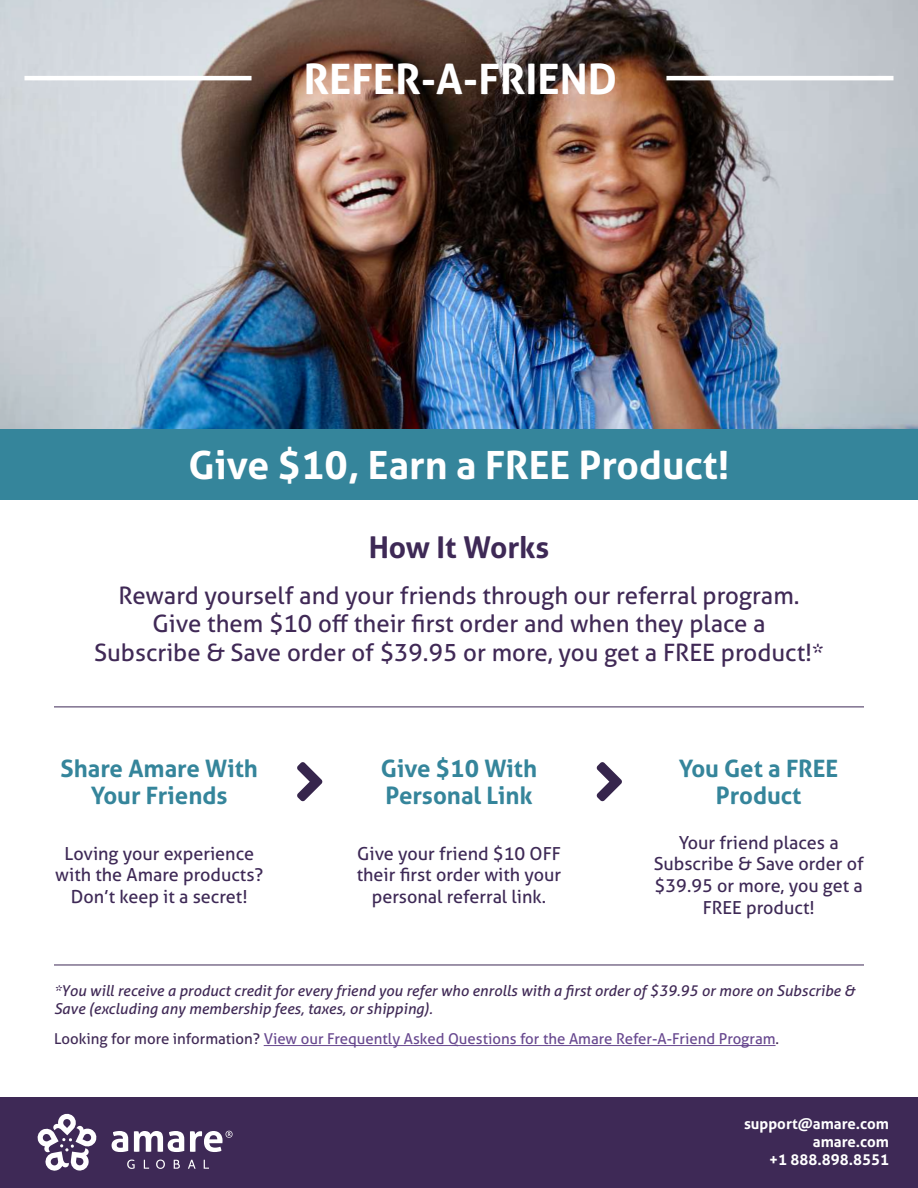
<style>
.page{position:relative;width:918px;height:1188px;background:#fff}
.page>*{position:absolute;margin:0;border:0;box-sizing:border-box;transform-origin:0 0}
.t1{font:700 42px "Aller";color:#fff}
.t2{font:700 39px "Aller";color:#fff}
.t3{font:700 30px "Aller";color:#3e2956}
.t4{font:24px/28.8px "Aller";color:#402956;text-align:center}
.t5{font:700 24px/27px "Aller";color:#35859b;text-align:center}
.t6{font:18px/21.6px "Aller";color:#3e2956;text-align:center}
.t7{font:italic 15px/18px "Aller";color:#402956}
.t8{font:15px "Aller";color:#68488f}
.t9{font:700 15px/18px "Aller";color:#fff;text-align:right}
.s1{color:#402956}
</style>
<div class="page">
<div style="left:0;top:1097px;width:918px;height:91px;background:#3e2956"></div>
<svg style="left:112px;top:1131px;width:16px;height:21px"></svg>
<svg style="left:134px;top:1131px;width:50px;height:21px"></svg>
<svg style="left:127px;top:1160px;width:8px;height:9px"></svg>
<svg style="left:144px;top:1160px;width:5px;height:9px"></svg>
<svg style="left:156px;top:1160px;width:9px;height:9px"></svg>
<svg style="left:174px;top:1160px;width:6px;height:9px"></svg>
<svg style="left:188px;top:1160px;width:8px;height:9px"></svg>
<svg style="left:204px;top:1160px;width:5px;height:9px"></svg>
<svg style="left:38px;top:1114px;width:59px;height:57px"></svg>
<svg style="left:190px;top:1131px;width:43px;height:21px"></svg>
<img style="left:0;top:0;width:918px;height:429px">
<hr style="left:264px;top:1045px;width:512px;height:1px;background:#68488f">
<div style="left:0;top:429px;width:918px;height:70px;background:#35859b"></div>
<hr style="left:24px;top:76px;width:228px;height:4px;background:#fff">
<hr style="left:666px;top:76px;width:228px;height:4px;background:#fff">
<svg style="left:297px;top:762px;width:26px;height:39px"></svg>
<svg style="left:596px;top:762px;width:26px;height:39px"></svg>
<hr style="left:54px;top:707px;width:810px;height:1px;background:#3e2956">
<hr style="left:54px;top:965px;width:810px;height:1px;background:#3e2956">
<h1 class="t1" style="left:303px;top:53px;width:315px">REFER-A-FRIEND</h1>
<h2 class="t2" style="left:188px;top:441px;width:543px">Give $10, Earn a FREE Product!</h2>
<h3 class="t3" style="left:369px;top:529px;width:182px">How It Works</h3>
<h3 class="t4" style="left:94px;top:581px;width:731px">Reward yourself and your friends through our referral program.<br>Give them $10 off their first order and when they place a<br>Subscribe &amp; Save order of $39.95 or more, you get a FREE product!*</h3>
<h3 class="t5" style="left:61px;top:755px;width:199px">Share Amare With<br>Your Friends</h3>
<h3 class="t5" style="left:381px;top:755px;width:158px;text-align:left">Give $10 With<br>Personal Link</h3>
<h3 class="t5" style="left:679px;top:755px;width:161px">You Get a FREE<br>Product</h3>
<p class="t6" style="left:55px;top:842px;width:210px">Loving your experience with the Amare products?<br>Don’t keep it a secret!</p>
<p class="t6" style="left:357px;top:842px;width:206px">Give your friend $10 OFF their first order with your personal referral link.</p>
<p class="t6" style="left:654px;top:832px;width:211px">Your friend places a<br>Subscribe &amp; Save order of $39.95 or more, you get a<br>FREE product!</p>
<p class="t7" style="left:54px;top:981px;width:802px">*You will receive a product credit for every friend you refer who enrolls with a first order of $39.95 or more on Subscribe &amp;<br>Save (excluding any membership fees, taxes, or shipping).</p>
<p class="t8" style="left:54px;top:1030px;width:727px"><span class="s1">Looking for more information?</span> View our Frequently Asked Questions for the Amare Refer-A-Friend Program<span class="s1">.</span></p>
<p class="t9" style="left:744px;top:1114px;width:146px">support@amare.com amare.com<br>+1 888.898.8551</p>
</div>
